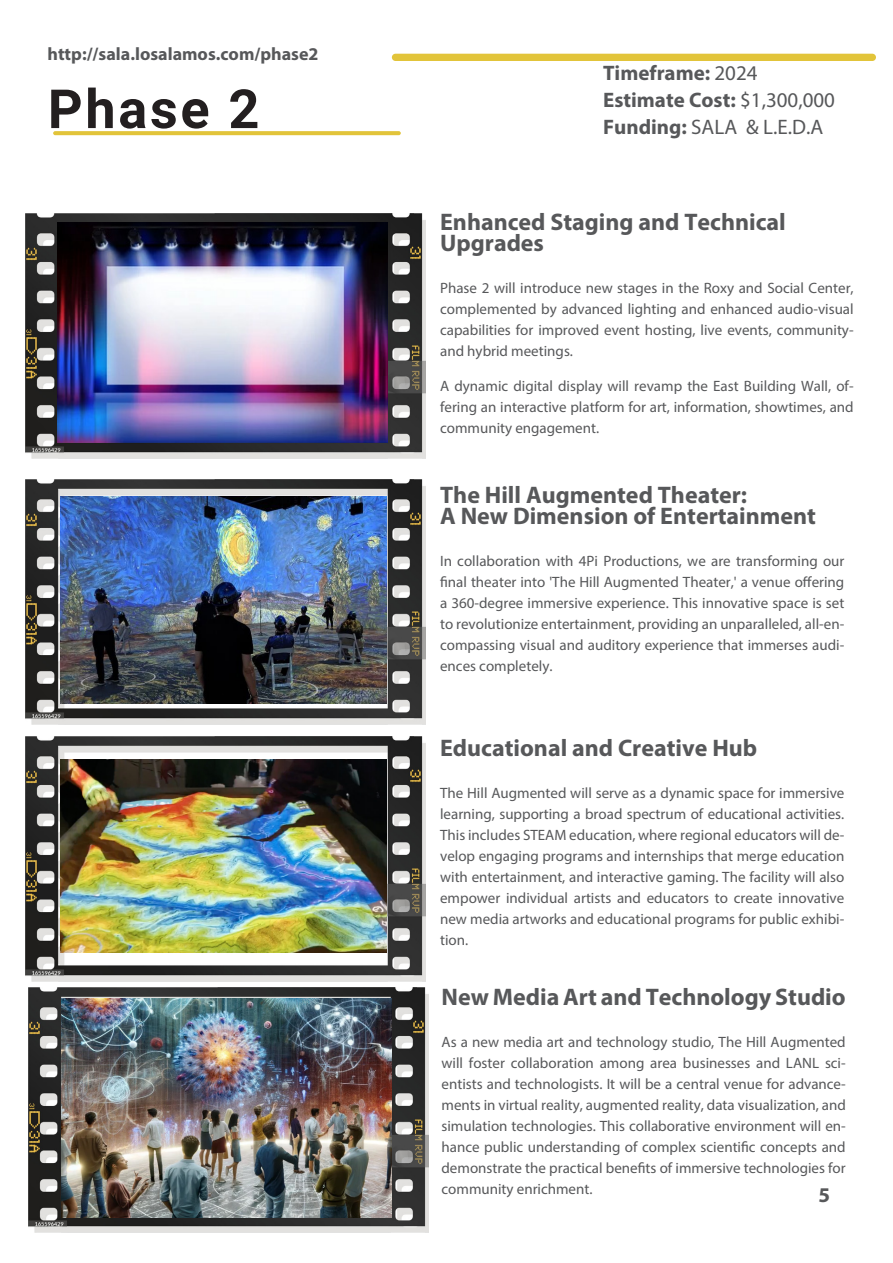
<style>
.page{position:relative;width:893px;height:1263px;background:#fff}
.page>*{position:absolute;margin:0;border:0;box-sizing:border-box;transform-origin:0 0}
.Robo_Bol_Siz_48_T_50{font:700 54px "Roboto";letter-spacing:.05em;color:#231f20}
.Ope_Re_S_9_L_14_Le_Ju{font:700 24px "Myriad Pro";color:#57585a}
.Ope_Re_S_9_L_14_Le_Ju-2{font:700 21px "Myriad Pro";color:#57585a}
.Ope_Re_S_9_L_14_Le_Ju-3{font:21px "Myriad Pro";color:#57585a}
.Ope_Re_S_9_L_14_Le_Ju-4{font:700 18px "Myriad Pro";color:#57585a}
.Ope_Re_S_9_L_14_Le_Ju-5{font:15px/21px "Myriad Pro";color:#57585a;text-align:justify}
.s1{font-weight:400}
.s2{font-weight:700}
</style>
<div class="page">
<svg style="left:53px;top:131px;width:348px;height:4px"></svg>
<div style="left:392px;top:54px;width:484px;height:7px;background:#e2c43a;border-radius:4px"></div>
<img style="left:28px;top:988px;width:400px;height:245px">
<img style="left:25px;top:736px;width:400px;height:246px">
<img style="left:25px;top:213px;width:400px;height:245px">
<img style="left:57px;top:223px;width:330px;height:219px">
<img style="left:60px;top:760px;width:326px;height:192px">
<img style="left:25px;top:480px;width:400px;height:245px">
<img style="left:60px;top:496px;width:326px;height:207px">
<img style="left:62px;top:998px;width:329px;height:220px">
<p class="Ope_Re_S_9_L_14_Le_Ju-4" style="left:47px;top:42px;width:273px">http://sala.losalamos.com/phase2</p>
<p class="Robo_Bol_Siz_48_T_50" style="left:48px;top:71px;width:213px">Phase 2</p>
<p class="Ope_Re_S_9_L_14_Le_Ju-2" style="left:603px;top:59px;width:156px">Timeframe: <span class="s1">2024</span></p>
<p class="Ope_Re_S_9_L_14_Le_Ju-2" style="left:603px;top:86px;width:233px">Estimate Cost: <span class="s1">$1,300,000</span></p>
<p class="Ope_Re_S_9_L_14_Le_Ju-3" style="left:603px;top:114px;width:222px"><span class="s2">Funding:</span> SALA &amp; L.E.D.A</p>
<p class="Ope_Re_S_9_L_14_Le_Ju" style="left:440px;top:206px;width:347px">Enhanced Staging and Technical</p>
<p class="Ope_Re_S_9_L_14_Le_Ju" style="left:440px;top:227px;width:105px">Upgrades</p>
<p class="Ope_Re_S_9_L_14_Le_Ju-5" style="left:440px;top:277px;width:415px">Phase 2 will introduce new stages in the Roxy and Social Center, complemented by advanced lighting and enhanced audio-visual capabilities for improved event hosting, live events, community&shy;and hybrid meetings.</p>
<p class="Ope_Re_S_9_L_14_Le_Ju-5" style="left:440px;top:375px;width:415px">A dynamic digital display will revamp the East Building Wall, of&shy;fering an interactive platform for art, information, showtimes, and community engagement.</p>
<p class="Ope_Re_S_9_L_14_Le_Ju" style="left:440px;top:479px;width:309px">The Hill Augmented Theater:</p>
<p class="Ope_Re_S_9_L_14_Le_Ju" style="left:440px;top:500px;width:377px">A New Dimension of Entertainment</p>
<p class="Ope_Re_S_9_L_14_Le_Ju-5" style="left:440px;top:550px;width:406px">In collaboration with 4Pi Productions, we are transforming our final theater into 'The Hill Augmented Theater,' a venue offering a 360-degree immersive experience. This innovative space is set to revolutionize entertainment, providing an unparalleled, all-en&shy;compassing visual and auditory experience that immerses audi&shy;ences completely.</p>
<p class="Ope_Re_S_9_L_14_Le_Ju" style="left:440px;top:732px;width:319px">Educational and Creative Hub</p>
<p class="Ope_Re_S_9_L_14_Le_Ju-5" style="left:440px;top:782px;width:406px">The Hill Augmented will serve as a dynamic space for immersive learning, supporting a broad spectrum of educational activities.<br>This includes STEAM education, where regional educators will de&shy;velop engaging programs and internships that merge education with entertainment, and interactive gaming. The facility will also empower individual artists and educators to create innovative new media artworks and educational programs for public exhibi&shy;tion.</p>
<p class="Ope_Re_S_9_L_14_Le_Ju" style="left:441px;top:981px;width:406px">New Media Art and Technology Studio</p>
<p class="Ope_Re_S_9_L_14_Le_Ju-5" style="left:441px;top:1031px;width:406px">As a new media art and technology studio, The Hill Augmented will foster collaboration among area businesses and LANL sci&shy;entists and technologists. It will be a central venue for advance&shy;ments in virtual reality, augmented reality, data visualization, and simulation technologies. This collaborative environment will en&shy;hance public understanding of complex scientific concepts and demonstrate the practical benefits of immersive technologies for community enrichment.</p>
<p class="Ope_Re_S_9_L_14_Le_Ju-2" style="left:818px;top:1181px;width:13px">5</p>
</div>
